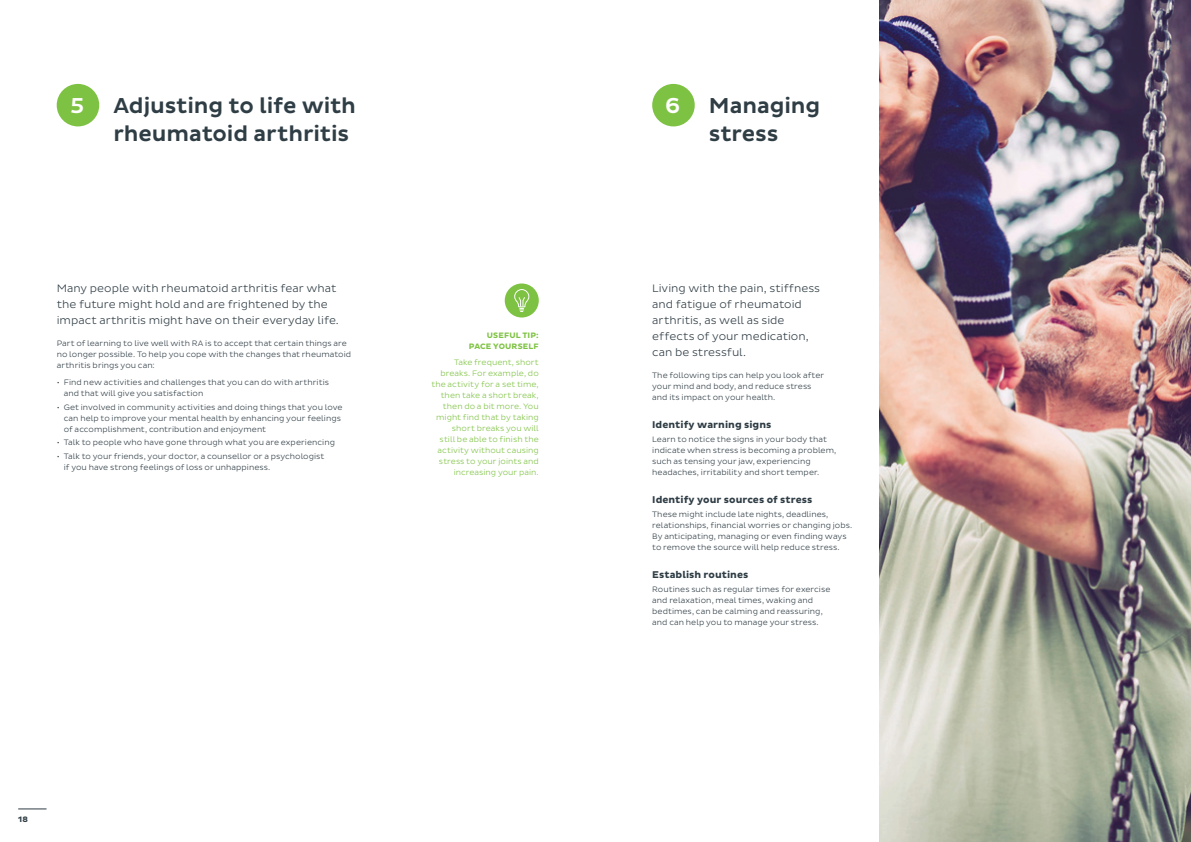
<style>
.page{position:relative;width:1191px;height:842px;background:#fff}
.page>*{position:absolute;margin:0;border:0;box-sizing:border-box;transform-origin:0 0}
.H2{font:500 22px/28px "Pluto Sans";letter-spacing:-.005em;color:#2f3d45}
.H2-2{font:500 22px "Pluto Sans";color:#fff}
.Intro{font:300 11px/16px "Pluto Sans";color:#2f3d45}
.H4{font:700 10px "Pluto Sans";letter-spacing:.005em;color:#2f3d45}
.Body{font:300 8px/11px "Pluto Sans";letter-spacing:.005em;color:#2f3d45}
.Body-2{font:300 8px/11px "Pluto Sans";letter-spacing:.005em;color:#7ec243;text-align:right}
.Snippet_Header{font:700 8px/11px "Pluto Sans";letter-spacing:.02em;color:#7ec243;text-align:right}
.t1{font:700 8px "Pluto Sans";color:#2f3d45}
</style>
<div class="page">
<svg style="left:18px;top:809px;width:29px;height:1px"></svg>
<img style="left:879px;top:0;width:312px;height:842px">
<div style="left:652px;top:84px;width:42px;height:42px;background:#7ec243;border-radius:50%"></div>
<div style="left:57px;top:84px;width:42px;height:42px;background:#7ec243;border-radius:50%"></div>
<div style="left:505px;top:283px;width:34px;height:34px;background:#7ec243;border-radius:50%"></div>
<svg style="left:514px;top:289px;width:15px;height:23px"></svg>
<p class="H2-2" style="left:70px;top:93px;width:15px">5</p>
<p class="H2" style="left:113px;top:93px;width:244px">Adjusting to life with rheumatoid arthritis</p>
<p class="Intro" style="left:57px;top:280px;width:284px">Many people with rheumatoid arthritis fear what the future might hold and are frightened by the impact arthritis might have on their everyday life.</p>
<p class="Body" style="left:57px;top:338px;width:296px">Part of learning to live well with RA is to accept that certain things are no longer possible. To help you cope with the changes that rheumatoid arthritis brings you can:</p>
<p class="Body" style="left:64px;top:377px;width:267px;text-indent:-7px">• Find new activities and challenges that you can do with arthritis and that will give you satisfaction</p>
<p class="Body" style="left:64px;top:401px;width:280px;text-indent:-7px">• Get involved in community activities and doing things that you love can help to improve your mental health by enhancing your feelings of accomplishment, contribution and enjoyment</p>
<p class="Body" style="left:57px;top:437px;width:280px">• Talk to people who have gone through what you are experiencing</p>
<p class="Body" style="left:64px;top:451px;width:262px;text-indent:-7px">• Talk to your friends, your doctor, a counsellor or a psychologist if you have strong feelings of loss or unhappiness.</p>
<p class="Snippet_Header" style="left:469px;top:330px;width:71px">USEFUL TIP:<br>PACE YOURSELF</p>
<p class="Body-2" style="left:431px;top:357px;width:109px">Take frequent, short breaks. For example, do the activity for a set time, then take a short break, then do a bit more. You might find that by taking short breaks you will<br>still be able to finish the activity without causing stress to your joints and increasing your pain.</p>
<p class="t1" style="left:18px;top:815px;width:11px">18</p>
<p class="H2-2" style="left:665px;top:93px;width:17px">6</p>
<p class="H2" style="left:709px;top:93px;width:113px">Managing stress</p>
<p class="Intro" style="left:652px;top:280px;width:169px">Living with the pain, stiffness and fatigue of rheumatoid arthritis, as well as side effects of your medication, can be stressful.</p>
<p class="Body" style="left:652px;top:370px;width:174px">The following tips can help you look after your mind and body, and reduce stress and its impact on your health.</p>
<p class="H4" style="left:652px;top:419px;width:121px">Identify warning signs</p>
<p class="Body" style="left:652px;top:434px;width:186px">Learn to notice the signs in your body that indicate when stress is becoming a problem, such as tensing your jaw, experiencing headaches, irritability and short temper.</p>
<p class="H4" style="left:652px;top:494px;width:162px">Identify your sources of stress</p>
<p class="Body" style="left:652px;top:509px;width:202px">These might include late nights, deadlines, relationships, financial worries or changing jobs.<br>By anticipating, managing or even finding ways to remove the source will help reduce stress.</p>
<p class="H4" style="left:652px;top:569px;width:98px">Establish routines</p>
<p class="Body" style="left:652px;top:584px;width:180px">Routines such as regular times for exercise and relaxation, meal times, waking and bedtimes, can be calming and reassuring, and can help you to manage your stress.</p>
</div>
